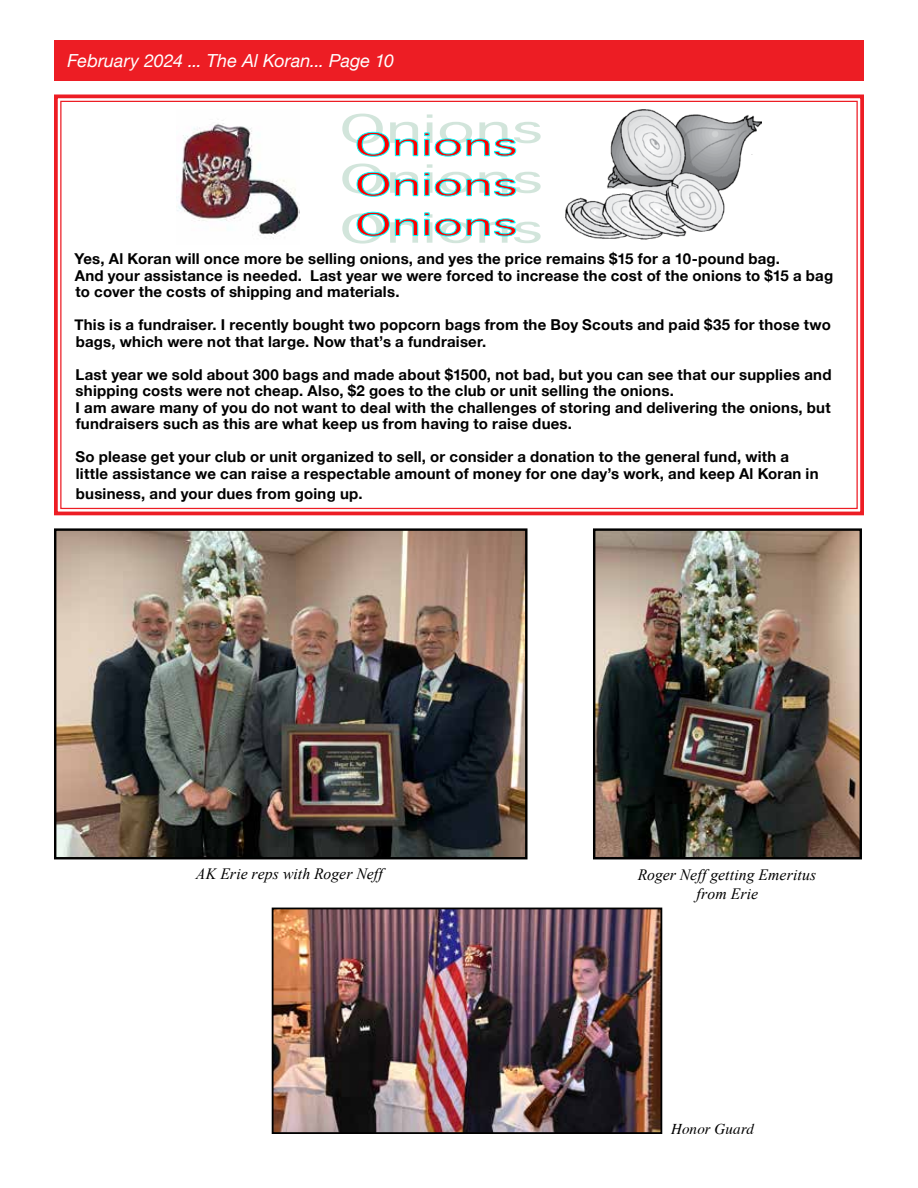
<style>
.page{position:relative;width:918px;height:1188px;background:#fff}
.page>*{position:absolute;margin:0;border:0;box-sizing:border-box;transform-origin:0 0}
.t1{font:italic 18px "Helvetica Neue";color:#fff}
.t2{font:italic 15.75px/18.9px "Times New Roman";color:#000;text-align:center}
.t3{font:700 15px/16.5px "Helvetica Neue";letter-spacing:.015em;color:#000}
.t4{font:italic 15px "Times";letter-spacing:.01em;color:#000}
.t5{font:700 9.3px "Times New Roman";color:#000;scale:1.09 1}
</style>
<div class="page">
<div style="left:54px;top:40px;width:810px;height:41px;background:#ed1d24"></div>
<svg style="left:54px;top:94px;width:810px;height:422px"></svg>
<div style="left:310px;top:103px;width:242px;height:148px;background:#fff"></div>
<svg style="left:342px;top:114px;width:199px;height:130px"></svg>
<img style="left:176px;top:110px;width:123px;height:135px">
<img style="left:560px;top:110px;width:202px;height:144px">
<img style="left:57px;top:531px;width:468px;height:325px">
<div style="left:54px;top:528px;width:474px;height:331px;border:2px solid #000"></div>
<img style="left:596px;top:531px;width:263px;height:325px">
<div style="left:593px;top:528px;width:269px;height:331px;border:2px solid #000"></div>
<img style="left:275px;top:911px;width:384px;height:220px">
<div style="left:272px;top:908px;width:390px;height:226px;border:2px solid #000"></div>
<p class="t1" style="left:68px;top:47px;width:328px">February 2024 ... The Al Koran... Page 10</p>
<p class="t3" style="left:74px;top:251px;width:760px">Yes, Al Koran will once more be selling onions, and yes the price remains $15 for a 10-pound bag.<br>And your assistance is needed. Last year we were forced to increase the cost of the onions to $15 a bag to cover the costs of shipping and materials.</p>
<p class="t3" style="left:74px;top:317px;width:758px">This is a fundraiser. I recently bought two popcorn bags from the Boy Scouts and paid $35 for those two bags, which were not that large. Now that’s a fundraiser.</p>
<p class="t3" style="left:76px;top:367px;width:757px">Last year we sold about 300 bags and made about $1500, not bad, but you can see that our supplies and shipping costs were not cheap. Also, $2 goes to the club or unit selling the onions.<br>I am aware many of you do not want to deal with the challenges of storing and delivering the onions, but fundraisers such as this are what keep us from having to raise dues.</p>
<p class="t3" style="left:76px;top:449px;width:745px">So please get your club or unit organized to sell, or consider a donation to the general fund, with a little assistance we can raise a respectable amount of money for one day’s work, and keep Al Koran in</p>
<p class="t3" style="left:76px;top:486px;width:288px">business, and your dues from going up.</p>
<p class="t5" style="left:320px;top:267px;width:201px">It’s onion time again for a $10 for a 10 pound bag.</p>
<p class="t5" style="left:320px;top:288px;width:115px">They should be in early May</p>
<p class="t2" style="left:196px;top:863px;width:188px">AK Erie reps with Roger Neff</p>
<p class="t2" style="left:638px;top:865px;width:180px">Roger Neff getting Emeritus from Erie</p>
<p class="t4" style="left:671px;top:1116px;width:85px">Honor Guard</p>
</div>
